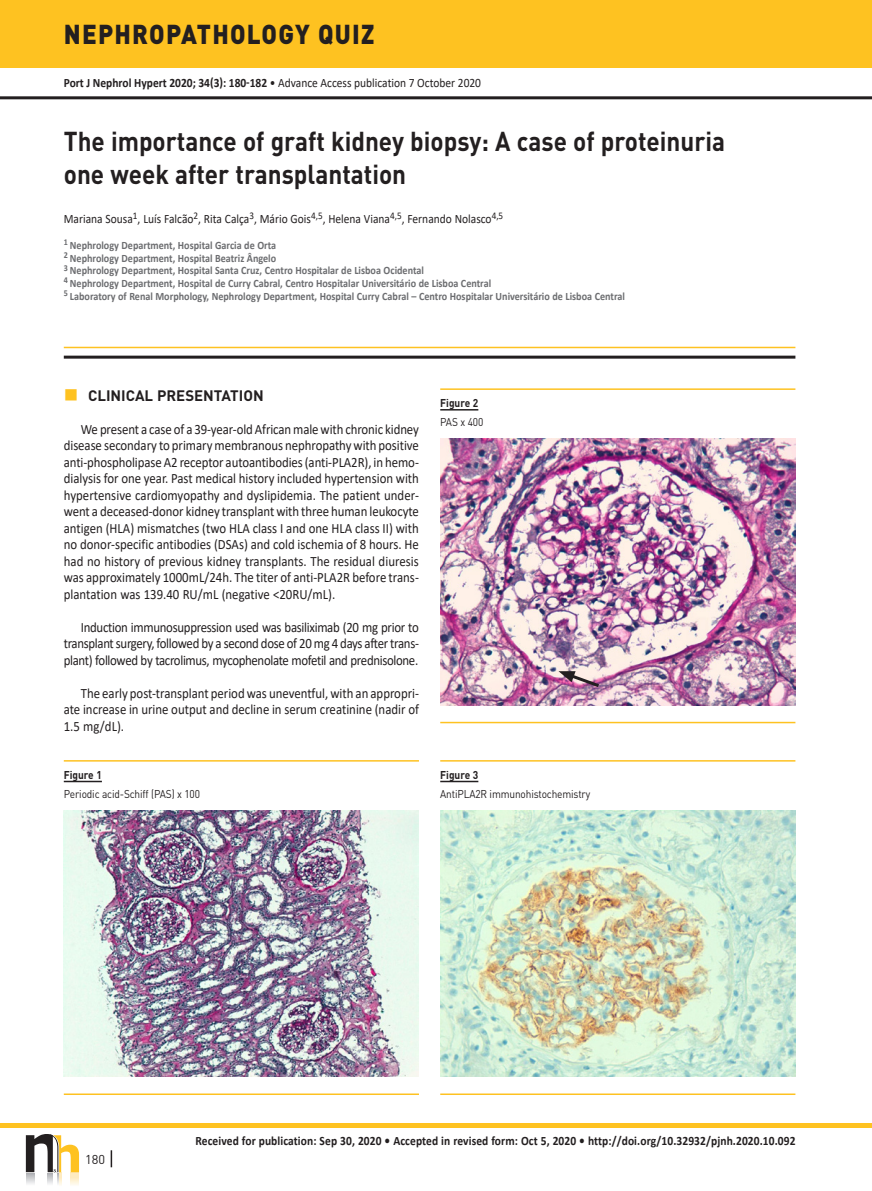
<style>
.page{position:relative;width:872px;height:1191px;background:#fff}
.page>*{position:absolute;margin:0;border:0;box-sizing:border-box;transform-origin:0 0}
.t1{font:700 27px/33px "DIN";color:#231f20;scale:.9 1}
.t2{font:900 27px "DIN";letter-spacing:.05em;color:#231f20;scale:.9 1}
.t3{font:700 15px "DIN";color:#231f20}
.t4{font:14.25px/16.5px "Calibri";color:#231f20;text-align:justify;scale:.9 1}
.t5{font:12.75px "Calibri";color:#231f20;scale:.9 1}
.t6{font:700 12.75px "Calibri";letter-spacing:.01em;color:#231f20;scale:.9 1}
.t7{font:12.75px "DIN";color:#231f20}
.t8{font:700 11.25px/12.8px "Calibri";color:#6c6d70;scale:.9 1}
.t9{font:11.25px "DIN";letter-spacing:-.015em;color:#231f20;scale:.9 1}
.t10{font:700 11.25px "DIN";color:#231f20;scale:.9 1}
.s1{font-weight:700}
</style>
<div class="page">
<hr style="left:0;top:96px;width:872px;height:3px;background:#231f20">
<hr style="left:0;top:1123px;width:872px;height:4px;background:#fec221">
<div style="left:0;top:0;width:872px;height:68px;background:#fec221"></div>
<svg style="left:26px;top:1134px;width:53px;height:51px"></svg>
<svg style="left:111px;top:1150px;width:1px;height:17px"></svg>
<hr style="left:64px;top:347px;width:731px;height:1px;background:#fec221">
<hr style="left:64px;top:356px;width:731px;height:3px;background:#231f20">
<hr style="left:64px;top:760px;width:355px;height:1px;background:#fec221">
<hr style="left:64px;top:780px;width:38px;height:2px;background:#231f20">
<hr style="left:64px;top:1093px;width:355px;height:2px;background:#fec221">
<img style="left:64px;top:810px;width:355px;height:266px">
<hr style="left:440px;top:760px;width:355px;height:1px;background:#fec221">
<hr style="left:440px;top:780px;width:38px;height:2px;background:#231f20">
<hr style="left:440px;top:1093px;width:355px;height:2px;background:#fec221">
<img style="left:440px;top:810px;width:355px;height:266px">
<hr style="left:440px;top:388px;width:355px;height:2px;background:#fec221">
<hr style="left:440px;top:409px;width:38px;height:1px;background:#231f20">
<hr style="left:440px;top:722px;width:355px;height:1px;background:#fec221">
<img style="left:440px;top:439px;width:355px;height:266px">
<svg style="left:558px;top:671px;width:44px;height:18px"></svg>
<h1 class="t2" style="left:64px;top:16px;width:346px">NEPHROPATHOLOGY QUIZ</h1>
<p class="t5" style="left:64px;top:74px;width:465px"><span class="s1">Port J Nephrol Hypert 2020; 34(3): 180-182</span> • Advance Access publication 7 October 2020</p>
<h1 class="t1" style="left:64px;top:124px;width:736px">The importance of graft kidney biopsy: A case of proteinuria one week after transplantation</h1>
<p class="t5" style="left:64px;top:210px;width:490px">Mariana Sousa<sup>1</sup>, Luís Falcão<sup>2</sup>, Rita Calça<sup>3</sup>, Mário Gois<sup>4,5</sup>, Helena Viana<sup>4,5</sup>, Fernando Nolasco<sup>4,5</sup></p>
<p class="t8" style="left:64px;top:239px;width:625px"><sup>1</sup> Nephrology Department, Hospital Garcia de Orta<br><sup>2</sup> Nephrology Department, Hospital Beatriz Ângelo<br><sup>3</sup> Nephrology Department, Hospital Santa Cruz, Centro Hospitalar de Lisboa Ocidental<br><sup>4</sup> Nephrology Department, Hospital de Curry Cabral, Centro Hospitalar Universitário de Lisboa Central<br><sup>5</sup> Laboratory of Renal Morphology, Nephrology Department, Hospital Curry Cabral – Centro Hospitalar Universitário de Lisboa Central</p>
<p class="t3" style="left:88px;top:385px;width:177px">CLINICAL PRESENTATION</p>
<p class="t4" style="left:64px;top:420px;width:396px;text-indent:17px">We present a case of a 39-year-old African male with chronic kidney disease secondary to primary membranous nephropathy with positive anti-phospholipase A2 receptor autoantibodies (anti-PLA2R), in hemo&shy;dialysis for one year. Past medical history included hypertension with hypertensive cardiomyopathy and dyslipidemia. The patient under&shy;went a deceased-donor kidney transplant with three human leukocyte antigen (HLA) mismatches (two HLA class I and one HLA class II) with no donor-specific antibodies (DSAs) and cold ischemia of 8 hours. He had no history of previous kidney transplants. The residual diuresis was approximately 1000mL/24h. The titer of anti-PLA2R before trans&shy;plantation was 139.40 RU/mL (negative &lt;20RU/mL).</p>
<p class="t4" style="left:64px;top:618px;width:396px;text-indent:17px">Induction immunosuppression used was basiliximab (20 mg prior to transplant surgery, followed by a second dose of 20 mg 4 days after trans&shy;plant) followed by tacrolimus, mycophenolate mofetil and prednisolone.</p>
<p class="t4" style="left:64px;top:684px;width:396px;text-indent:17px">The early post-transplant period was uneventful, with an appropri&shy;ate increase in urine output and decline in serum creatinine (nadir of 1.5 mg/dL).</p>
<p class="t10" style="left:64px;top:767px;width:44px">Figure 1</p>
<p class="t9" style="left:64px;top:787px;width:153px">Periodic acid-Schiff (PAS) x 100</p>
<p class="t10" style="left:440px;top:395px;width:44px">Figure 2</p>
<p class="t9" style="left:440px;top:415px;width:49px">PAS x 400</p>
<p class="t10" style="left:440px;top:767px;width:44px">Figure 3</p>
<p class="t9" style="left:440px;top:787px;width:168px">AntiPLA2R immunohistochemistry</p>
<p class="t7" style="left:85px;top:1151px;width:21px">180</p>
<p class="t6" style="left:195px;top:1132px;width:668px">Received for publication: Sep 30, 2020 • Accepted in revised form: Oct 5, 2020 • http://doi.org/10.32932/pjnh.2020.10.092</p>
</div>
